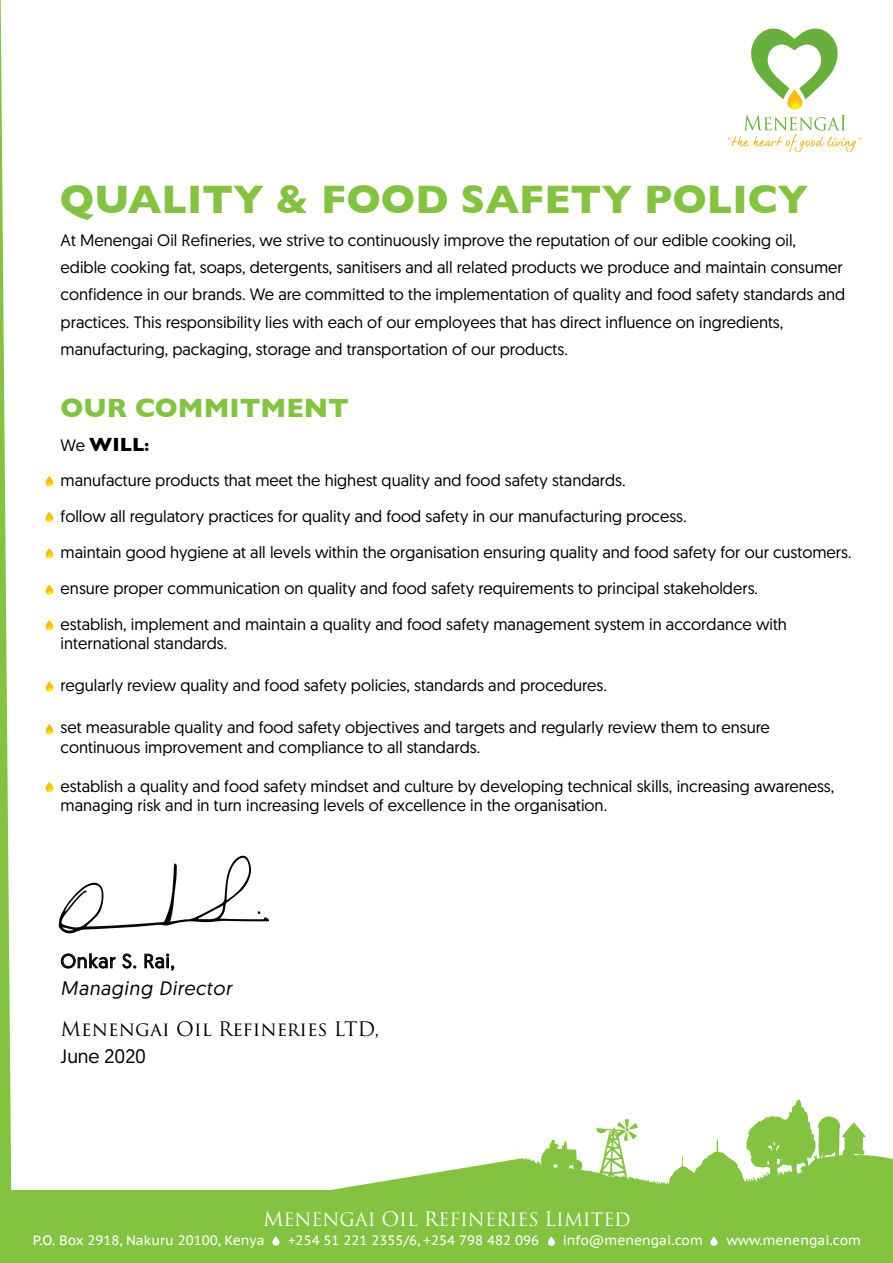
<style>
.page{position:relative;width:893px;height:1263px;background:#fff}
.page>*{position:absolute;margin:0;border:0;box-sizing:border-box;transform-origin:0 0}
.t1{font:700 40.5px "Gill Sans";color:#84c341}
.t2{font:700 27px "Gill Sans";color:#84c341}
.t3{font:19.5px "Trajan Pro 3";color:#000}
.t4{font:italic 19.5px "Geomanist";letter-spacing:.04em;color:#000}
.t5{font:19.5px "Geomanist";letter-spacing:.04em;color:#000}
.t6{font:19.5px "Geomanist";color:#000}
.t7{font:700 19.5px "Gill Sans";color:#000}
.t8{font:18px "Trajan Pro";color:#fff}
.t9{font:16.5px/27.3px "Geomanist";color:#000}
.t10{font:13.5px "PT Sans Caption";color:#fff}
.s1{font-family:"Geomanist";font-weight:400;font-size:16.5px}
.s2{font-size:16.5px}
.s3{font-size:19.5px}
</style>
<div class="page">
<svg style="left:11px;top:1099px;width:882px;height:91px"></svg>
<div style="left:0;top:1190px;width:893px;height:73px;background:#84c341"></div>
<svg style="left:0;top:0;width:11px;height:1190px"></svg>
<svg style="left:751px;top:28px;width:87px;height:81px"></svg>
<svg style="left:728px;top:115px;width:134px;height:37px"></svg>
<svg style="left:61px;top:953px;width:55px;height:16px"></svg>
<svg style="left:122px;top:953px;width:14px;height:16px"></svg>
<svg style="left:144px;top:953px;width:31px;height:18px"></svg>
<svg style="left:272px;top:1236px;width:7px;height:9px"></svg>
<svg style="left:548px;top:1236px;width:7px;height:10px"></svg>
<svg style="left:710px;top:1236px;width:8px;height:10px"></svg>
<svg style="left:59px;top:855px;width:210px;height:79px"></svg>
<svg style="left:46px;top:476px;width:7px;height:10px"></svg>
<svg style="left:46px;top:512px;width:7px;height:10px"></svg>
<svg style="left:46px;top:548px;width:7px;height:10px"></svg>
<svg style="left:46px;top:584px;width:7px;height:11px"></svg>
<svg style="left:46px;top:620px;width:7px;height:10px"></svg>
<svg style="left:46px;top:681px;width:7px;height:10px"></svg>
<svg style="left:46px;top:724px;width:7px;height:10px"></svg>
<svg style="left:46px;top:782px;width:7px;height:10px"></svg>
<h1 class="t1" style="left:60px;top:167px;width:750px">QUALITY &amp; FOOD SAFETY POLICY</h1>
<p class="t9" style="left:61px;top:226px;width:786px">At Menengai Oil Refineries, we strive to continuously improve the reputation of our edible cooking oil, edible cooking fat, soaps, detergents, sanitisers and all related products we produce and maintain consumer confidence in our brands. We are committed to the implementation of quality and food safety standards and practices. This responsibility lies with each of our employees that has direct influence on ingredients, manufacturing, packaging, storage and transportation of our products.</p>
<h2 class="t2" style="left:61px;top:386px;width:290px">OUR COMMITMENT</h2>
<p class="t7" style="left:61px;top:429px;width:90px"><span class="s1">We</span> WILL<span class="s2">:</span></p>
<p class="t9" style="left:61px;top:462px;width:792px;line-height:36px">manufacture products that meet the highest quality and food safety standards.<br>follow all regulatory practices for quality and food safety in our manufacturing process.<br>maintain good hygiene at all levels within the organisation ensuring quality and food safety for our customers. ensure proper communication on quality and food safety requirements to principal stakeholders.<br>establish, implement and maintain a quality and food safety management system in accordance with</p>
<p class="t9" style="left:61px;top:629px;width:168px">international standards.</p>
<p class="t9" style="left:61px;top:671px;width:548px">regularly review quality and food safety policies, standards and procedures.</p>
<p class="t9" style="left:61px;top:717px;width:711px;line-height:19.5px">set measurable quality and food safety objectives and targets and regularly review them to ensure continuous improvement and compliance to all standards.</p>
<p class="t9" style="left:61px;top:776px;width:775px;line-height:19.5px">establish a quality and food safety mindset and culture by developing technical skills, increasing awareness, managing risk and in turn increasing levels of excellence in the organisation.</p>
<p class="t5" style="left:61px;top:948px;width:116px">Onkar S. Rai,</p>
<p class="t4" style="left:61px;top:976px;width:173px">Managing Director</p>
<p class="t3" style="left:61px;top:1015px;width:320px">Menengai Oil Refineries LTD,</p>
<p class="t6" style="left:61px;top:1044px;width:87px">June 2020</p>
<p class="t8" style="left:263px;top:1208px;width:369px"><span class="s3">M</span>ENENGAI <span class="s3">O</span>IL <span class="s3">R</span>EFINERIES <span class="s3">L</span>IMITED</p>
<p class="t10" style="left:33px;top:1231px;width:233px">P.O. Box 2918, Nakuru 20100, Kenya</p>
<p class="t10" style="left:288px;top:1231px;width:252px">+254 51 221 2355/6, +254 798 482 096</p>
<p class="t10" style="left:563px;top:1231px;width:142px">info@menengai.com</p>
<p class="t10" style="left:726px;top:1231px;width:136px">www.menengai.com</p>
</div>
